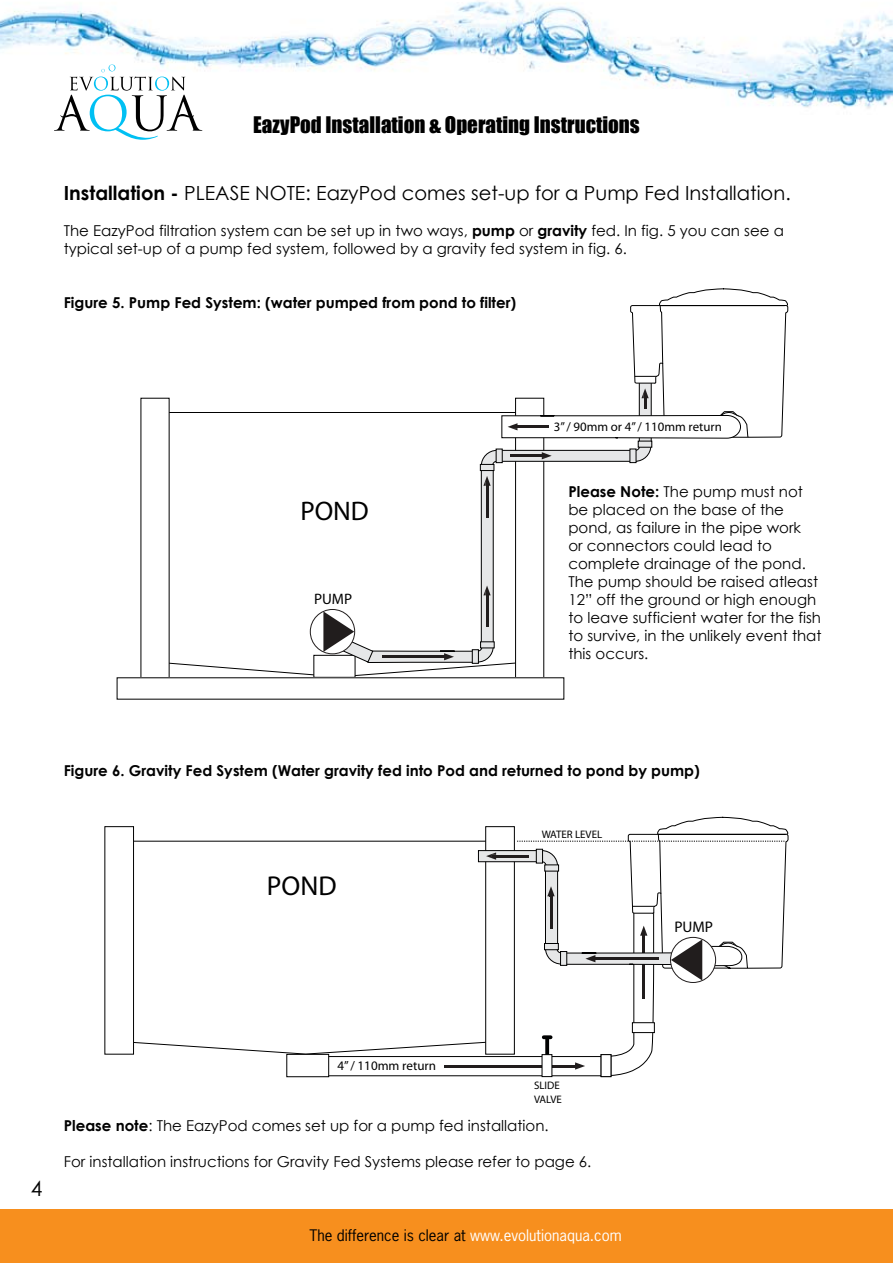
<style>
.page{position:relative;width:893px;height:1263px;background:#fff}
.page>*{position:absolute;margin:0;border:0;box-sizing:border-box;transform-origin:0 0}
.t1{font:27.45px "Myriad";color:#000}
.t2{font:27px "Myriad";color:#000}
.t3{font:21px "Impact";color:#000}
.t4{font:21px "Century Gothic";color:#000}
.t5{font:19.5px "Century Gothic";color:#000}
.t6{font:15.45px "Myriad";color:#000}
.t7{font:15.15px "Myriad";color:#000}
.t8{font:15px/18px "Century Gothic";color:#000}
.t9{font:700 15px "Century Gothic";color:#000}
.t10{font:15px "News Gothic Std";color:#000}
.t11{font:13.05px "Myriad";color:#000}
.t12{font:12.9px "Myriad";color:#000}
.t13{font:10.95px/13px "Myriad";color:#000101}
.s1{font-weight:700}
.s2{color:#fff}
</style>
<div class="page">
<img style="left:0;top:0;width:893px;height:131px">
<svg style="left:54px;top:65px;width:148px;height:75px"></svg>
<div style="left:0;top:1210px;width:893px;height:53px;background:#f78f1e"></div>
<svg style="left:170px;top:412px;width:345px;height:265px"></svg>
<div style="left:515px;top:398px;width:29px;height:283px;background:#fff;border:1px solid #000"></div>
<div style="left:313px;top:655px;width:42px;height:23px;background:#fff"></div>
<div style="left:117px;top:678px;width:447px;height:21px;background:#fff"></div>
<svg style="left:310px;top:609px;width:45px;height:45px"></svg>
<svg style="left:323px;top:288px;width:465px;height:375px"></svg>
<svg style="left:128px;top:840px;width:357px;height:215px"></svg>
<div style="left:485px;top:826px;width:30px;height:228px;background:#fff;border:1px solid #000"></div>
<div style="left:105px;top:827px;width:29px;height:227px;background:#fff"></div>
<div style="left:105px;top:826px;width:29px;height:228px;border:1px solid #000"></div>
<svg style="left:323px;top:911px;width:330px;height:165px"></svg>
<div style="left:601px;top:1054px;width:10px;height:23px;background:#fff;border:1px solid #000"></div>
<div style="left:286px;top:1054px;width:43px;height:23px;background:#fff;border:1px solid #000"></div>
<div style="left:478px;top:850px;width:61px;height:12px;background:#e6e7e8;border:1px solid #000"></div>
<hr style="left:496px;top:855px;width:32px;height:2px;background:#211d1d">
<svg style="left:486px;top:852px;width:10px;height:8px"></svg>
<svg style="left:545px;top:1043px;width:4px;height:11px"></svg>
<div style="left:542px;top:1054px;width:10px;height:23px;background:#fff;border:1px solid #000"></div>
<svg style="left:517px;top:816px;width:271px;height:227px"></svg>
<h3 class="t3" style="left:253px;top:109px;width:388px">EazyPod Installation &amp; Operating Instructions</h3>
<h3 class="t5" style="left:64px;top:179px;width:728px"><span class="s1">Installation -</span> PLEASE NOTE: EazyPod comes set-up for a Pump Fed Installation.</h3>
<p class="t8" style="left:64px;top:221px;width:722px">The EazyPod filtration system can be set up in two ways, <span class="s1">pump</span> or <span class="s1">gravity</span> fed. In fig. 5 you can see a typical set-up of a pump fed system, followed by a gravity fed system in fig. 6.</p>
<p class="t9" style="left:64px;top:291px;width:454px">Figure 5. Pump Fed System: (water pumped from pond to filter)</p>
<h2 class="t2" style="left:300px;top:497px;width:70px">POND</h2>
<p class="t7" style="left:314px;top:592px;width:40px">PUMP</p>
<p class="t12" style="left:554px;top:421px;width:170px">3” / 90mm or 4” / 110mm return</p>
<p class="t8" style="left:568px;top:482px;width:255px"><span class="s1">Please Note:</span> The pump must not be placed on the base of the pond, as failure in the pipe work<br>or connectors could lead to complete drainage of the pond.<br>The pump should be raised atleast<br>12” off the ground or high enough to leave sufficient water for the fish to survive, in the unlikely event that this occurs.</p>
<p class="t9" style="left:64px;top:759px;width:637px">Figure 6. Gravity Fed System (Water gravity fed into Pod and returned to pond by pump)</p>
<h1 class="t1" style="left:267px;top:872px;width:71px">POND</h1>
<p class="t13" style="left:542px;top:828px;width:62px">WATER LEVEL</p>
<p class="t6" style="left:674px;top:919px;width:40px">PUMP</p>
<h3 class="t4" style="left:31px;top:1174px;width:13px">4</h3>
<p class="t11" style="left:338px;top:1059px;width:100px">4” / 110mm return</p>
<p class="t13" style="left:534px;top:1080px;width:29px">SLIDE<br>VALVE</p>
<p class="t8" style="left:64px;top:1116px;width:486px"><span class="s1">Please note</span>: The EazyPod comes set up for a pump fed installation.</p>
<p class="t8" style="left:64px;top:1152px;width:529px">For installation instructions for Gravity Fed Systems please refer to page 6.</p>
<p class="t10" style="left:310px;top:1226px;width:314px">The difference is clear at <span class="s2">www.evolutionaqua.com</span></p>
</div>
